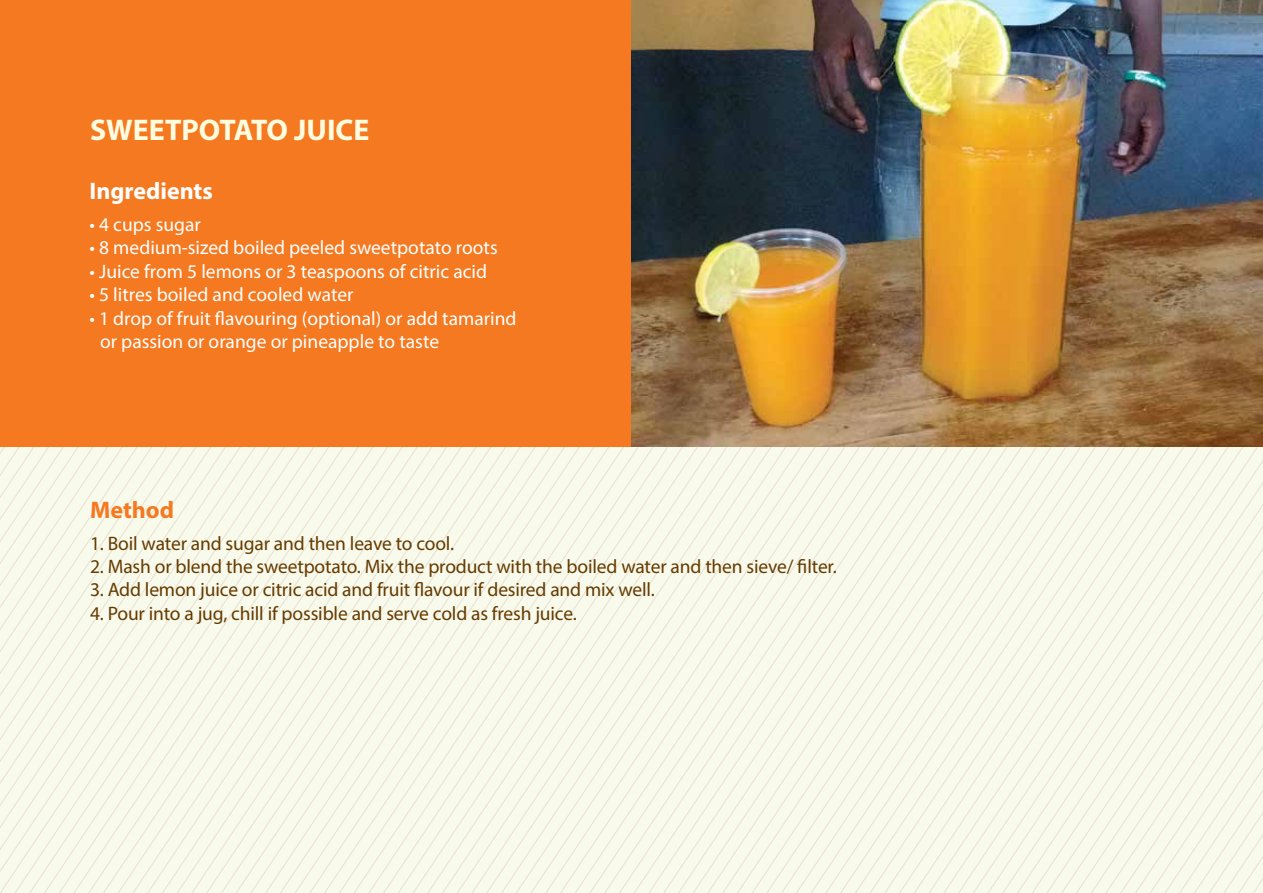
<style>
.page{position:relative;width:1263px;height:893px;background:#f8faec}
.page>*{position:absolute;margin:0;border:0;box-sizing:border-box;transform-origin:0 0}
.t1{font:700 30px "Myriad Pro";color:#fffcdf}
.t2{font:700 24px "Myriad Pro";color:#fff}
.t3{font:700 24px "Myriad Pro";color:#f47920}
.t4{font:19.5px "Myriad Pro";letter-spacing:-.01em;color:#663b01}
.t5{font:19.5px/23.4px "Myriad Pro";color:#fff}
</style>
<div class="page">
<div style="left:0;top:0;width:631px;height:446px;background:#f47920"></div>
<img style="left:631px;top:0;width:632px;height:446px">
<h1 class="t1" style="left:90px;top:110px;width:281px">SWEETPOTATO JUICE</h1>
<p class="t2" style="left:90px;top:175px;width:125px">Ingredients</p>
<p class="t5" style="left:90px;top:212px;width:113px">• 4 cups sugar</p>
<p class="t5" style="left:90px;top:236px;width:410px">• 8 medium-sized boiled peeled sweetpotato roots</p>
<p class="t5" style="left:90px;top:259px;width:399px">• Juice from 5 lemons or 3 teaspoons of citric acid</p>
<p class="t5" style="left:90px;top:283px;width:266px">• 5 litres boiled and cooled water</p>
<p class="t5" style="left:100px;top:306px;width:418px;text-indent:-10px">• 1 drop of fruit flavouring (optional) or add tamarind or passion or orange or pineapple to taste</p>
<p class="t3" style="left:90px;top:494px;width:86px">Method</p>
<p class="t4" style="left:90px;top:531px;width:366px">1. Boil water and sugar and then leave to cool.</p>
<p class="t4" style="left:90px;top:554px;width:748px">2. Mash or blend the sweetpotato. Mix the product with the boiled water and then sieve/ filter.</p>
<p class="t4" style="left:90px;top:578px;width:566px">3. Add lemon juice or citric acid and fruit flavour if desired and mix well.</p>
<p class="t4" style="left:90px;top:601px;width:488px">4. Pour into a jug, chill if possible and serve cold as fresh juice.</p>
</div>
